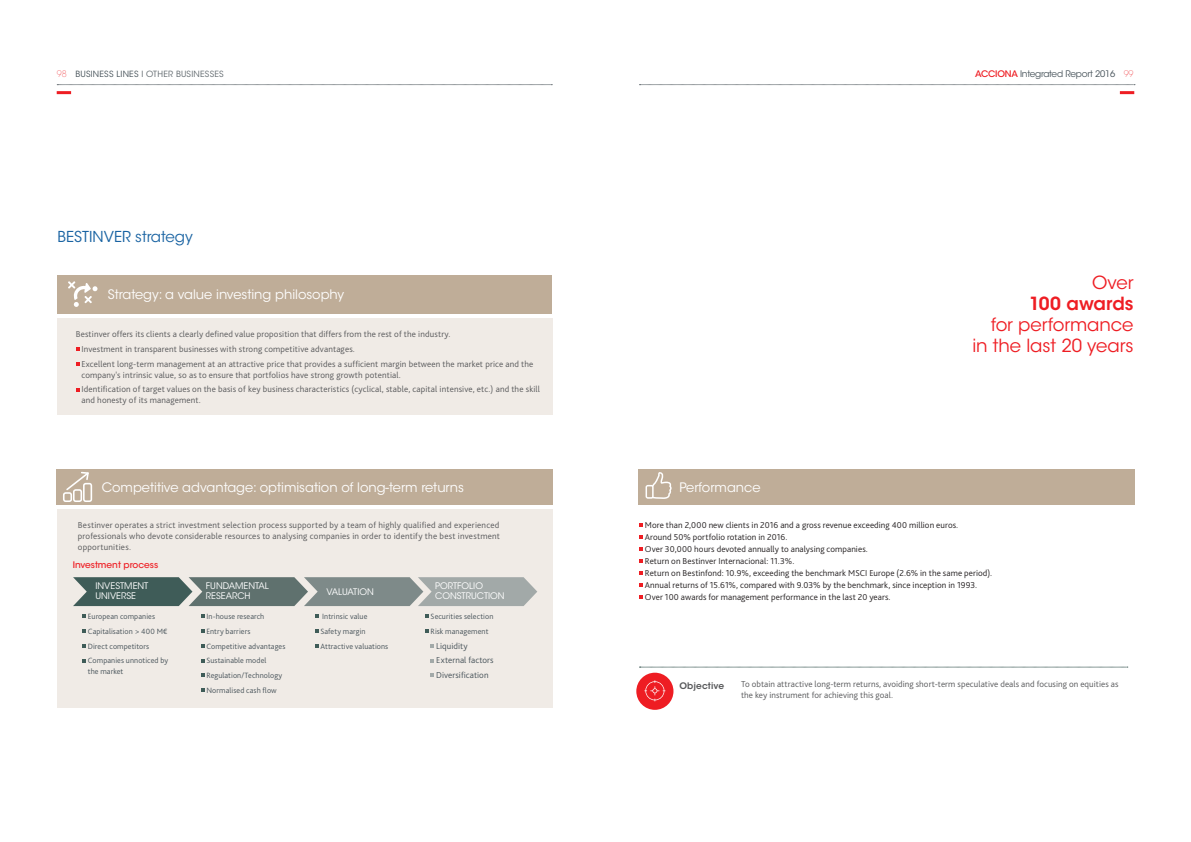
<style>
.page{position:relative;width:1191px;height:842px;background:#fff}
.page>*{position:absolute;margin:0;border:0;box-sizing:border-box;transform-origin:0 0}
.SUMARIO_2016{font:18px/21px "ITC Avant Garde Std";letter-spacing:-.005em;color:#ee1d23;text-align:right}
.Título_Destacado{font:15px "ITC Avant Garde Std";color:#1963a2}
.Recuadro_Texto{font:13px "ITC Avant Garde Std";color:#fff}
.Tabla_Apartado_o_Sub{font:300 9px/11px "Bliss Pro";letter-spacing:.015em;color:#57585a}
.Sangrado_1_con_punto{font:300 9px "Bliss Pro";letter-spacing:.005em;color:#231f20}
.Recuadro_Texto-2{font:300 9px/11px "Bliss Pro";letter-spacing:.005em;color:#57585a}
.Sumario_Destacado{font:9px/10px "ITC Avant Garde Std";color:#fff}
.Sangrado_1_con_punto-2{font:300 9px "Bliss Pro";letter-spacing:.01em;color:#465259}
.t1{font:9px "ITC Avant Garde Std";letter-spacing:-.025em;color:#465259}
.Gráfico_Título{font:500 9px "ITC Avant Garde Std";color:#ee1d23}
.Recuadro_Texto-3{font:600 9px "ITC Avant Garde Std";letter-spacing:.01em;color:#57585a}
.t2{font:8.5px "ITC Avant Garde Std";letter-spacing:.025em;color:#626a6f}
.Sangrado_1_con_punto-3{font:300 8px/11px "Bliss Pro";letter-spacing:.01em;color:#465259}
.s1{font-weight:200;font-size:9px;color:#ee1d23}
.s2{color:#465259}
.s3{font-weight:500;color:#ee1d23}
.s4{font-weight:200;color:#ee1d23}
.s5{font-weight:600}
</style>
<div class="page">
<hr style="left:1119px;top:91px;width:15px;height:3px;background:#ee1d23">
<hr style="left:57px;top:91px;width:14px;height:3px;background:#ee1d23">
<svg style="left:639px;top:84px;width:496px;height:1px"></svg>
<svg style="left:57px;top:84px;width:495px;height:1px"></svg>
<svg style="left:639px;top:667px;width:488px;height:1px"></svg>
<div style="left:638px;top:469px;width:496px;height:35px;background:#bfad98"></div>
<div style="left:57px;top:319px;width:496px;height:96px;background:#f0ebe6"></div>
<svg style="left:76px;top:347px;width:3px;height:4px"></svg>
<svg style="left:76px;top:362px;width:3px;height:4px"></svg>
<div style="left:57px;top:275px;width:494px;height:39px;background:#bfad98"></div>
<svg style="left:68px;top:281px;width:29px;height:26px"></svg>
<div style="left:57px;top:510px;width:496px;height:198px;background:#f0ebe6"></div>
<div style="left:57px;top:469px;width:496px;height:35px;background:#bfad98"></div>
<svg style="left:66px;top:471px;width:24px;height:19px"></svg>
<div style="left:63px;top:492px;width:9px;height:10px;border:2px solid #fff;border-radius:2px"></div>
<div style="left:73px;top:489px;width:9px;height:13px;border:2px solid #fff;border-radius:2px"></div>
<div style="left:83px;top:483px;width:9px;height:19px;border:2px solid #fff;border-radius:2px"></div>
<svg style="left:645px;top:472px;width:26px;height:27px"></svg>
<svg style="left:639px;top:523px;width:4px;height:4px"></svg>
<svg style="left:639px;top:535px;width:4px;height:4px"></svg>
<svg style="left:639px;top:547px;width:4px;height:4px"></svg>
<svg style="left:639px;top:559px;width:4px;height:4px"></svg>
<svg style="left:639px;top:571px;width:4px;height:4px"></svg>
<svg style="left:639px;top:583px;width:4px;height:4px"></svg>
<svg style="left:639px;top:595px;width:4px;height:4px"></svg>
<div style="left:636px;top:673px;width:37px;height:37px;background:#ee1d23;border-radius:50%"></div>
<svg style="left:644px;top:680px;width:21px;height:21px"></svg>
<svg style="left:82px;top:614px;width:4px;height:4px"></svg>
<svg style="left:82px;top:629px;width:4px;height:4px"></svg>
<svg style="left:82px;top:644px;width:4px;height:4px"></svg>
<svg style="left:82px;top:659px;width:4px;height:3px"></svg>
<svg style="left:201px;top:614px;width:3px;height:4px"></svg>
<svg style="left:201px;top:629px;width:3px;height:4px"></svg>
<svg style="left:201px;top:644px;width:3px;height:4px"></svg>
<svg style="left:201px;top:688px;width:3px;height:4px"></svg>
<svg style="left:315px;top:614px;width:3px;height:4px"></svg>
<svg style="left:315px;top:629px;width:3px;height:4px"></svg>
<svg style="left:315px;top:644px;width:3px;height:4px"></svg>
<svg style="left:425px;top:614px;width:3px;height:4px"></svg>
<svg style="left:425px;top:629px;width:3px;height:4px"></svg>
<svg style="left:431px;top:644px;width:3px;height:4px"></svg>
<svg style="left:73px;top:577px;width:464px;height:29px;background:#7b8987"></svg>
<p class="t2" style="left:57px;top:69px;width:169px"><span class="s1">98</span> <span class="s2">BUSINESS LINES</span> I OTHER BUSINESSES</p>
<p class="t1" style="left:975px;top:68px;width:160px"><span class="s3">ACCIONA</span> Integrated Report 2016 <span class="s4">99</span></p>
<p class="Título_Destacado" style="left:57px;top:227px;width:137px">BESTINVER strategy</p>
<p class="Recuadro_Texto" style="left:108px;top:287px;width:238px">Strategy: a value investing philosophy</p>
<p class="Tabla_Apartado_o_Sub" style="left:76px;top:328px;width:376px">Bestinver offers its clients a clearly defined value proposition that differs from the rest of the industry.</p>
<p class="Tabla_Apartado_o_Sub" style="left:81px;top:343px;width:275px">Investment in transparent businesses with strong competitive advantages.</p>
<p class="Tabla_Apartado_o_Sub" style="left:81px;top:358px;width:453px">Excellent long-term management at an attractive price that provides a sufficient margin between the market price and the company's intrinsic value, so as to ensure that portfolios have strong growth potential.</p>
<p class="Tabla_Apartado_o_Sub" style="left:81px;top:384px;width:460px">Identification of target values on the basis of key business characteristics (cyclical, stable, capital intensive, etc.) and the skill and honesty of its management.</p>
<p class="Recuadro_Texto" style="left:102px;top:479px;width:364px">Competitive advantage: optimisation of long-term returns</p>
<p class="Tabla_Apartado_o_Sub" style="left:78px;top:519px;width:424px;text-align:justify">Bestinver operates a strict investment selection process supported by a team of highly qualified and experienced professionals who devote considerable resources to analysing companies in order to identify the best investment opportunities.</p>
<p class="Gráfico_Título" style="left:73px;top:559px;width:87px">Investment process</p>
<p class="Sumario_Destacado" style="left:95px;top:581px;width:54px">INVESTMENT<br>UNIVERSE</p>
<p class="Sumario_Destacado" style="left:326px;top:587px;width:49px">VALUATION</p>
<p class="Sumario_Destacado" style="left:206px;top:581px;width:65px">FUNDAMENTAL<br>RESEARCH</p>
<p class="Sumario_Destacado" style="left:435px;top:581px;width:71px">PORTFOLIO<br>CONSTRUCTION</p>
<p class="Sangrado_1_con_punto-3" style="left:88px;top:610px;width:69px">European companies</p>
<p class="Sangrado_1_con_punto-3" style="left:88px;top:625px;width:81px">Capitalisation &gt; 400 M€</p>
<p class="Sangrado_1_con_punto-3" style="left:88px;top:640px;width:63px">Direct competitors</p>
<p class="Sangrado_1_con_punto-3" style="left:88px;top:655px;width:82px">Companies unnoticed by the market</p>
<p class="Sangrado_1_con_punto-3" style="left:206px;top:610px;width:59px">In-house research</p>
<p class="Sangrado_1_con_punto-3" style="left:206px;top:625px;width:46px">Entry barriers</p>
<p class="Sangrado_1_con_punto-3" style="left:206px;top:640px;width:80px">Competitive advantages</p>
<p class="Sangrado_1_con_punto-3" style="left:206px;top:655px;width:62px">Sustainable model</p>
<p class="Sangrado_1_con_punto-3" style="left:206px;top:670px;width:77px">Regulation/Technology</p>
<p class="Sangrado_1_con_punto-3" style="left:206px;top:685px;width:72px">Normalised cash flow</p>
<p class="Sangrado_1_con_punto-3" style="left:322px;top:610px;width:47px">Intrinsic value</p>
<p class="Sangrado_1_con_punto-3" style="left:320px;top:625px;width:47px">Safety margin</p>
<p class="Sangrado_1_con_punto-3" style="left:320px;top:640px;width:69px">Attractive valuations</p>
<p class="Sangrado_1_con_punto-3" style="left:430px;top:610px;width:64px">Securities selection</p>
<p class="Sangrado_1_con_punto-3" style="left:430px;top:625px;width:59px">Risk management</p>
<p class="Sangrado_1_con_punto-2" style="left:436px;top:640px;width:33px">Liquidity</p>
<p class="Sangrado_1_con_punto-2" style="left:436px;top:655px;width:59px">External factors</p>
<p class="Sangrado_1_con_punto-2" style="left:436px;top:670px;width:54px">Diversification</p>
<p class="Recuadro_Texto" style="left:679px;top:479px;width:83px">Performance</p>
<p class="SUMARIO_2016" style="left:972px;top:272px;width:163px">Over<br><span class="s5">100 awards<br></span>for performance in the last 20 years</p>
<p class="Sangrado_1_con_punto" style="left:645px;top:519px;width:315px">More than 2,000 new clients in 2016 and a gross revenue exceeding 400 million euros.</p>
<p class="Sangrado_1_con_punto" style="left:645px;top:531px;width:144px">Around 50% portfolio rotation in 2016.</p>
<p class="Sangrado_1_con_punto" style="left:645px;top:543px;width:224px">Over 30,000 hours devoted annually to analysing companies.</p>
<p class="Sangrado_1_con_punto" style="left:645px;top:555px;width:151px">Return on Bestinver Internacional: 11.3%.</p>
<p class="Sangrado_1_con_punto" style="left:645px;top:567px;width:349px">Return on Bestinfond: 10.9%, exceeding the benchmark MSCI Europe (2.6% in the same period).</p>
<p class="Sangrado_1_con_punto" style="left:645px;top:579px;width:334px">Annual returns of 15.61%, compared with 9.03% by the benchmark, since inception in 1993.</p>
<p class="Sangrado_1_con_punto" style="left:645px;top:591px;width:247px">Over 100 awards for management performance in the last 20 years.</p>
<p class="Recuadro_Texto-3" style="left:679px;top:680px;width:46px">Objective</p>
<p class="Recuadro_Texto-2" style="left:741px;top:678px;width:379px">To obtain attractive long-term returns, avoiding short-term speculative deals and focusing on equities as the key instrument for achieving this goal.</p>
</div>
